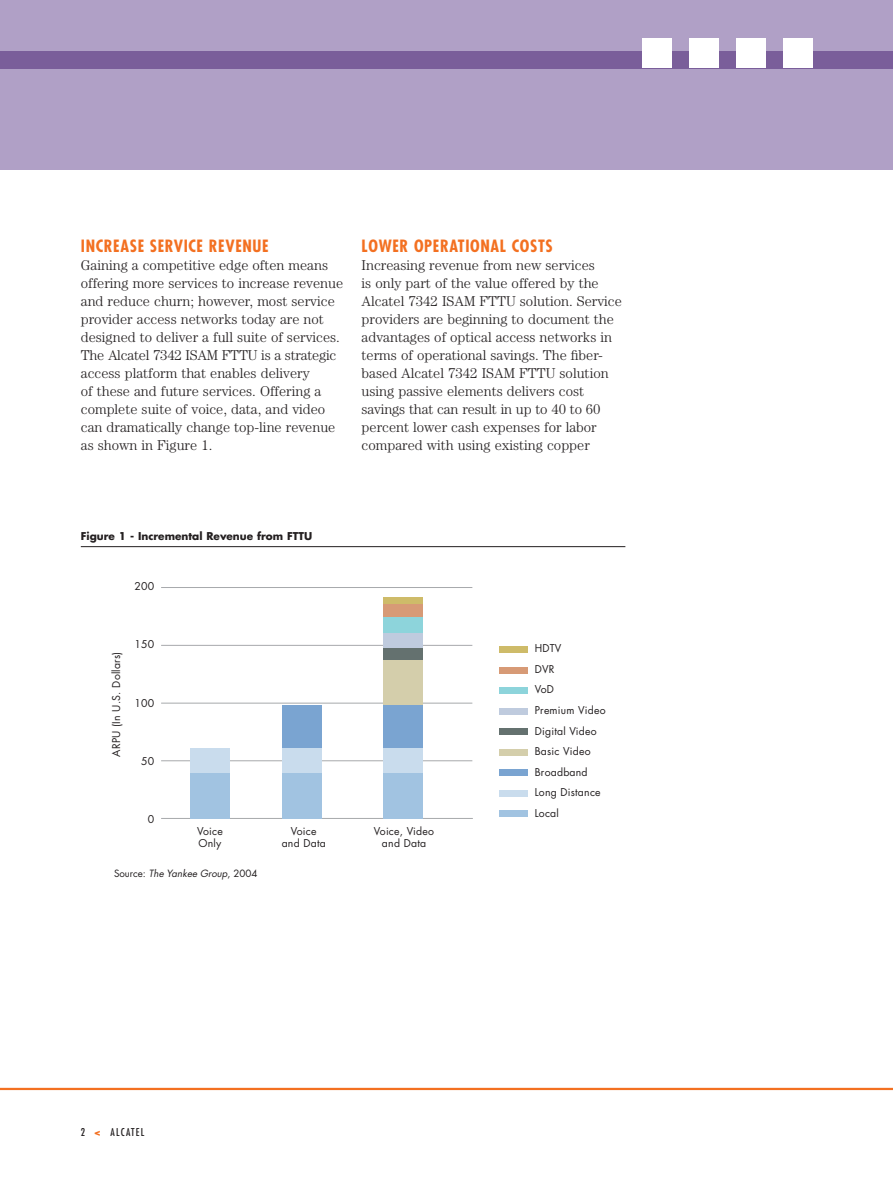
<style>
.page{position:relative;width:893px;height:1190px;background:#fff}
.page>*{position:absolute;margin:0;border:0;box-sizing:border-box;transform-origin:0 0}
.t1{font:700 condensed 16.5px "Futura";letter-spacing:.04em;color:#f37021}
.t2{font:300 14.25px/18px "Century";color:#231f20}
.t3{font:10.5px/12px "Futura";letter-spacing:.02em;color:#231f20;text-align:center}
.t4{font:700 10.5px "Futura";color:#231f20}
.t5{font:condensed 10.5px "Futura";letter-spacing:.125em;color:#231f20}
.t6{font:italic 9.75px "Futura";color:#231f20}
.s1{font-style:normal}
.s2{font-weight:700;font-stretch:normal;color:#f37021}
</style>
<div class="page">
<div style="left:0;top:0;width:892px;height:169px;background:#b0a0c6"></div>
<hr style="left:0;top:1087px;width:892px;height:3px;background:#f37021">
<div style="left:0;top:51px;width:892px;height:17px;background:#7a5e9a"></div>
<div style="left:642px;top:38px;width:30px;height:30px;background:#fff"></div>
<div style="left:689px;top:38px;width:30px;height:30px;background:#fff"></div>
<div style="left:736px;top:38px;width:29px;height:30px;background:#fff"></div>
<div style="left:782px;top:38px;width:30px;height:30px;background:#fff"></div>
<hr style="left:161px;top:645px;width:311px;height:1px;background:#a7a9ac">
<hr style="left:161px;top:702px;width:311px;height:1px;background:#a7a9ac">
<hr style="left:161px;top:587px;width:311px;height:1px;background:#a7a9ac">
<hr style="left:161px;top:760px;width:311px;height:1px;background:#a7a9ac">
<hr style="left:161px;top:818px;width:312px;height:1px;background:#a7a9ac">
<div style="left:282px;top:706px;width:40px;height:43px;background:#7aa4d1"></div>
<div style="left:191px;top:771px;width:39px;height:47px;background:#a1c3e1"></div>
<div style="left:191px;top:748px;width:39px;height:25px;background:#c9dced"></div>
<div style="left:282px;top:771px;width:40px;height:47px;background:#a1c3e1"></div>
<div style="left:282px;top:748px;width:40px;height:25px;background:#c9dced"></div>
<div style="left:383px;top:597px;width:39px;height:9px;background:#cebb69"></div>
<div style="left:383px;top:604px;width:39px;height:14px;background:#d79a76"></div>
<div style="left:383px;top:618px;width:39px;height:15px;background:#8dd4db"></div>
<div style="left:383px;top:633px;width:39px;height:16px;background:#bfcbde"></div>
<div style="left:383px;top:648px;width:39px;height:12px;background:#64716f"></div>
<div style="left:383px;top:660px;width:39px;height:53px;background:#d4ceab"></div>
<div style="left:383px;top:705px;width:39px;height:44px;background:#7aa4d1"></div>
<div style="left:383px;top:772px;width:39px;height:46px;background:#a1c3e1"></div>
<div style="left:383px;top:748px;width:39px;height:25px;background:#c9dced"></div>
<div style="left:498px;top:810px;width:29px;height:7px;background:#a1c3e1"></div>
<div style="left:498px;top:790px;width:29px;height:6px;background:#c9dced"></div>
<div style="left:498px;top:769px;width:29px;height:7px;background:#7aa4d1"></div>
<div style="left:498px;top:749px;width:29px;height:6px;background:#d4ceab"></div>
<div style="left:498px;top:728px;width:29px;height:7px;background:#64716f"></div>
<div style="left:498px;top:707px;width:29px;height:7px;background:#bfcbde"></div>
<div style="left:498px;top:687px;width:29px;height:7px;background:#8dd4db"></div>
<div style="left:498px;top:666px;width:29px;height:7px;background:#d79a76"></div>
<div style="left:498px;top:646px;width:29px;height:7px;background:#cebb69"></div>
<hr style="left:81px;top:546px;width:544px;height:1px;background:#231f20">
<p class="t1" style="left:81px;top:239px;width:189px">INCREASE SERVICE REVENUE</p>
<p class="t2" style="left:81px;top:257px;width:264px">Gaining a competitive edge often means offering more services to increase revenue and reduce churn; however, most service provider access networks today are not designed to deliver a full suite of services.<br>The Alcatel 7342 ISAM FTTU is a strategic access platform that enables delivery<br>of these and future services. Offering a complete suite of voice, data, and video can dramatically change top-line revenue as shown in Figure 1.</p>
<p class="t1" style="left:361px;top:239px;width:193px">LOWER OPERATIONAL COSTS</p>
<p class="t2" style="left:361px;top:257px;width:262px">Increasing revenue from new services<br>is only part of the value offered by the Alcatel 7342 ISAM FTTU solution. Service providers are beginning to document the advantages of optical access networks in terms of operational savings. The fiber&shy;based Alcatel 7342 ISAM FTTU solution using passive elements delivers cost savings that can result in up to 40 to 60 percent lower cash expenses for labor compared with using existing copper</p>
<p class="t4" style="left:81px;top:531px;width:233px">Figure 1 - Incremental Revenue from FTTU</p>
<p class="t3" style="left:134px;top:581px;width:21px">200</p>
<p class="t3" style="left:111px;top:756px;width:106px;rotate:-90deg">ARPU (In U.S. Dollars)</p>
<p class="t3" style="left:134px;top:639px;width:21px">150</p>
<p class="t3" style="left:134px;top:697px;width:21px">100</p>
<p class="t3" style="left:141px;top:756px;width:15px">50</p>
<p class="t3" style="left:148px;top:814px;width:8px">0</p>
<p class="t3" style="left:534px;top:643px;width:28px">HDTV</p>
<p class="t3" style="left:534px;top:664px;width:21px">DVR</p>
<p class="t3" style="left:534px;top:684px;width:21px">VoD</p>
<p class="t3" style="left:534px;top:705px;width:72px">Premium Video</p>
<p class="t3" style="left:534px;top:725px;width:63px">Digital Video</p>
<p class="t3" style="left:534px;top:746px;width:57px">Basic Video</p>
<p class="t3" style="left:534px;top:766px;width:54px">Broadband</p>
<p class="t3" style="left:534px;top:787px;width:67px">Long Distance</p>
<p class="t3" style="left:534px;top:807px;width:26px">Local</p>
<p class="t3" style="left:197px;top:825px;width:27px;text-align:left">Voice<br>Only</p>
<p class="t3" style="left:282px;top:825px;width:46px">Voice and Data</p>
<p class="t3" style="left:374px;top:825px;width:62px">Voice, Video and Data</p>
<p class="t6" style="left:114px;top:869px;width:145px"><span class="s1">Source:</span> The Yankee Group<span class="s1">, 2004</span></p>
<p class="t5" style="left:81px;top:1127px;width:65px">2 <span class="s2">&lt;</span> ALCATEL</p>
</div>
